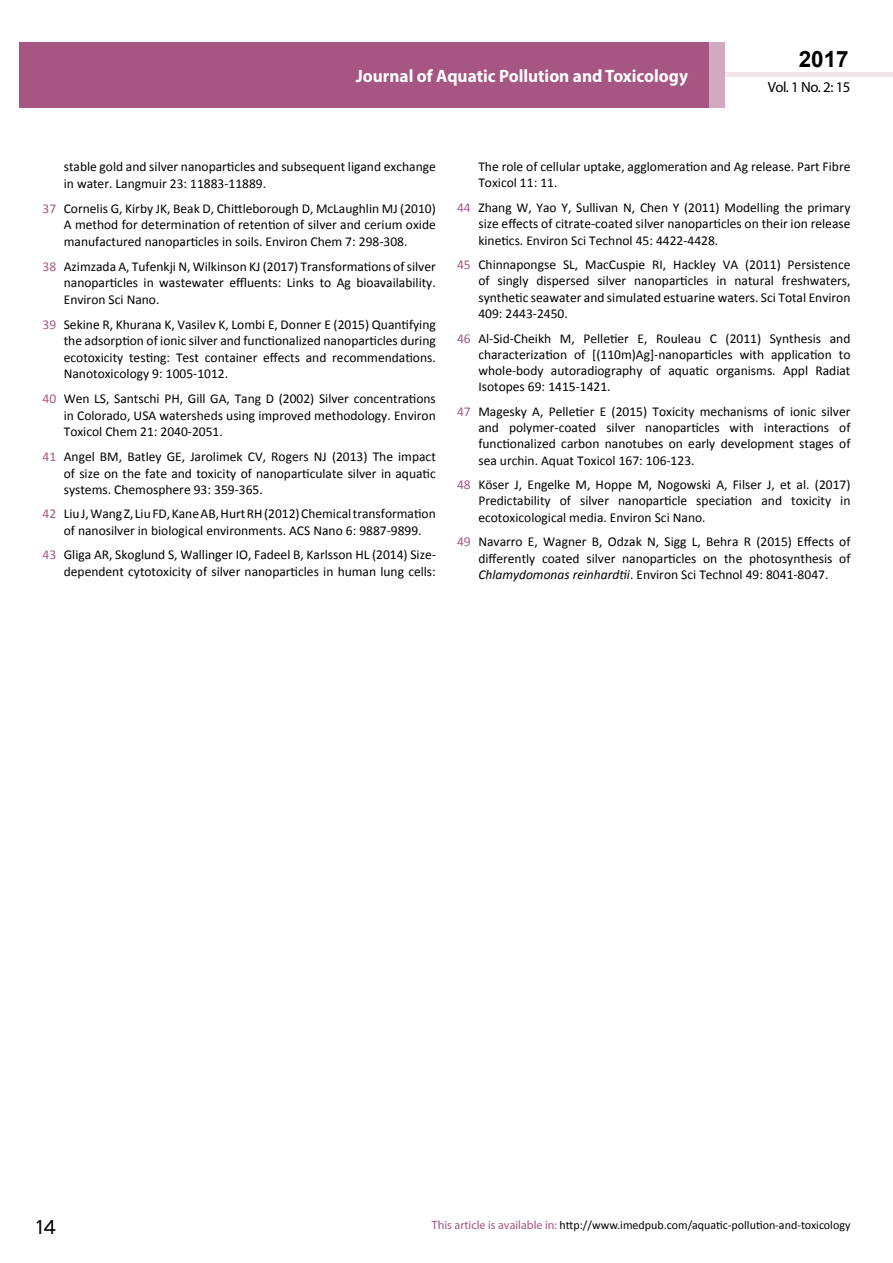
<style>
.page{position:relative;width:893px;height:1263px;background:#fff}
.page>*{position:absolute;margin:0;border:0;box-sizing:border-box;transform-origin:0 0}
.t1{font:25.5px "Tunga";color:#000}
.t2{font:700 22.5px "Arial";color:#000}
.t3{font:700 18px "Myriad Pro";color:#fff;scale:.96 1}
.t4{font:14.85px "Myriad Pro";letter-spacing:-.03em;color:#000}
.t5{font:13.5px/16.2px "Calibri";color:#000;text-align:justify}
.t6{font:12px "Calibri";color:#000}
.s1{color:#a75583}
.s2{font-style:italic}
.s3{font-family:"Myriad Pro";color:#a75583}
</style>
<div class="page">
<hr style="left:725px;top:72px;width:168px;height:4px;background:#f0e6eb">
<div style="left:19px;top:42px;width:690px;height:66px;background:#a75583"></div>
<div style="left:709px;top:42px;width:16px;height:66px;background:#d2a9c0"></div>
<h3 class="t3" style="left:356px;top:64px;width:348px">Journal of Aquatic Pollution and Toxicology</h3>
<h3 class="t3" style="left:585px;top:75px;width:128px">ISSN 1698-9465</h3>
<h2 class="t2" style="left:799px;top:44px;width:52px">2017</h2>
<p class="t4" style="left:768px;top:78px;width:84px">Vol. 1 No. 2: 15</p>
<p class="t5" style="left:64px;top:159px;width:374px">stable gold and silver nanoparticles and subsequent ligand exchange in water. Langmuir 23: 11883-11889.</p>
<p class="t5" style="left:64px;top:200px;width:374px;text-indent:-21px"><span class="s1">37</span> Cornelis G, Kirby JK, Beak D, Chittleborough D, McLaughlin MJ (2010)<br>A method for determination of retention of silver and cerium oxide manufactured nanoparticles in soils. Environ Chem 7: 298-308.</p>
<p class="t5" style="left:64px;top:258px;width:374px;text-indent:-21px"><span class="s1">38</span> Azimzada A, Tufenkji N, Wilkinson KJ (2017) Transformations of silver nanoparticles in wastewater effluents: Links to Ag bioavailability.<br>Environ Sci Nano.</p>
<p class="t5" style="left:64px;top:316px;width:374px;text-indent:-21px"><span class="s1">39</span> Sekine R, Khurana K, Vasilev K, Lombi E, Donner E (2015) Quantifying the adsorption of ionic silver and functionalized nanoparticles during ecotoxicity testing: Test container effects and recommendations.<br>Nanotoxicology 9: 1005-1012.</p>
<p class="t5" style="left:64px;top:391px;width:374px;text-indent:-21px"><span class="s1">40</span> Wen LS, Santschi PH, Gill GA, Tang D (2002) Silver concentrations in Colorado, USA watersheds using improved methodology. Environ Toxicol Chem 21: 2040-2051.</p>
<p class="t5" style="left:64px;top:449px;width:374px;text-indent:-21px"><span class="s1">41</span> Angel BM, Batley GE, Jarolimek CV, Rogers NJ (2013) The impact of size on the fate and toxicity of nanoparticulate silver in aquatic systems. Chemosphere 93: 359-365.</p>
<p class="t5" style="left:43px;top:506px;width:395px;text-align:center"><span class="s1">42</span> Liu J, Wang Z, Liu FD, Kane AB, Hurt RH (2012) Chemical transformation of nanosilver in biological environments. ACS Nano 6: 9887-9899.</p>
<p class="t5" style="left:43px;top:547px;width:395px;text-align:right"><span class="s1">43</span> Gliga AR, Skoglund S, Wallinger IO, Fadeel B, Karlsson HL (2014) Size&shy;dependent cytotoxicity of silver nanoparticles in human lung cells:</p>
<p class="t5" style="left:478px;top:159px;width:374px">The role of cellular uptake, agglomeration and Ag release. Part Fibre<br>Toxicol 11: 11.</p>
<p class="t5" style="left:478px;top:200px;width:374px;text-indent:-21px"><span class="s1">44</span> Zhang W, Yao Y, Sullivan N, Chen Y (2011) Modelling the primary size effects of citrate-coated silver nanoparticles on their ion release kinetics. Environ Sci Technol 45: 4422-4428.</p>
<p class="t5" style="left:478px;top:257px;width:374px;text-indent:-21px"><span class="s1">45</span> Chinnapongse SL, MacCuspie RI, Hackley VA (2011) Persistence of singly dispersed silver nanoparticles in natural freshwaters, synthetic seawater and simulated estuarine waters. Sci Total Environ 409: 2443-2450.</p>
<p class="t5" style="left:478px;top:330px;width:374px;text-indent:-21px"><span class="s1">46</span> Al-Sid-Cheikh M, Pelletier E, Rouleau C (2011) Synthesis and characterization of [(110m)Ag]-nanoparticles with application to whole-body autoradiography of aquatic organisms. Appl Radiat Isotopes 69: 1415-1421.</p>
<p class="t5" style="left:478px;top:403px;width:374px;text-indent:-21px"><span class="s1">47</span> Magesky A, Pelletier E (2015) Toxicity mechanisms of ionic silver and polymer-coated silver nanoparticles with interactions of functionalized carbon nanotubes on early development stages of sea urchin. Aquat Toxicol 167: 106-123.</p>
<p class="t5" style="left:478px;top:477px;width:374px;text-indent:-21px"><span class="s1">48</span> Köser J, Engelke M, Hoppe M, Nogowski A, Filser J, et al. (2017)<br>Predictability of silver nanoparticle speciation and toxicity in ecotoxicological media. Environ Sci Nano.</p>
<p class="t5" style="left:478px;top:534px;width:374px;text-indent:-21px"><span class="s1">49</span> Navarro E, Wagner B, Odzak N, Sigg L, Behra R (2015) Effects of differently coated silver nanoparticles on the photosynthesis of <span class="s2">Chlamydomonas reinhardtii</span>. Environ Sci Technol 49: 8041-8047.</p>
<h1 class="t1" style="left:36px;top:1210px;width:22px">14</h1>
<p class="t6" style="left:432px;top:1218px;width:420px"><span class="s3">This article is available in:</span> http://www.imedpub.com/aquatic-pollution-and-toxicology</p>
</div>
